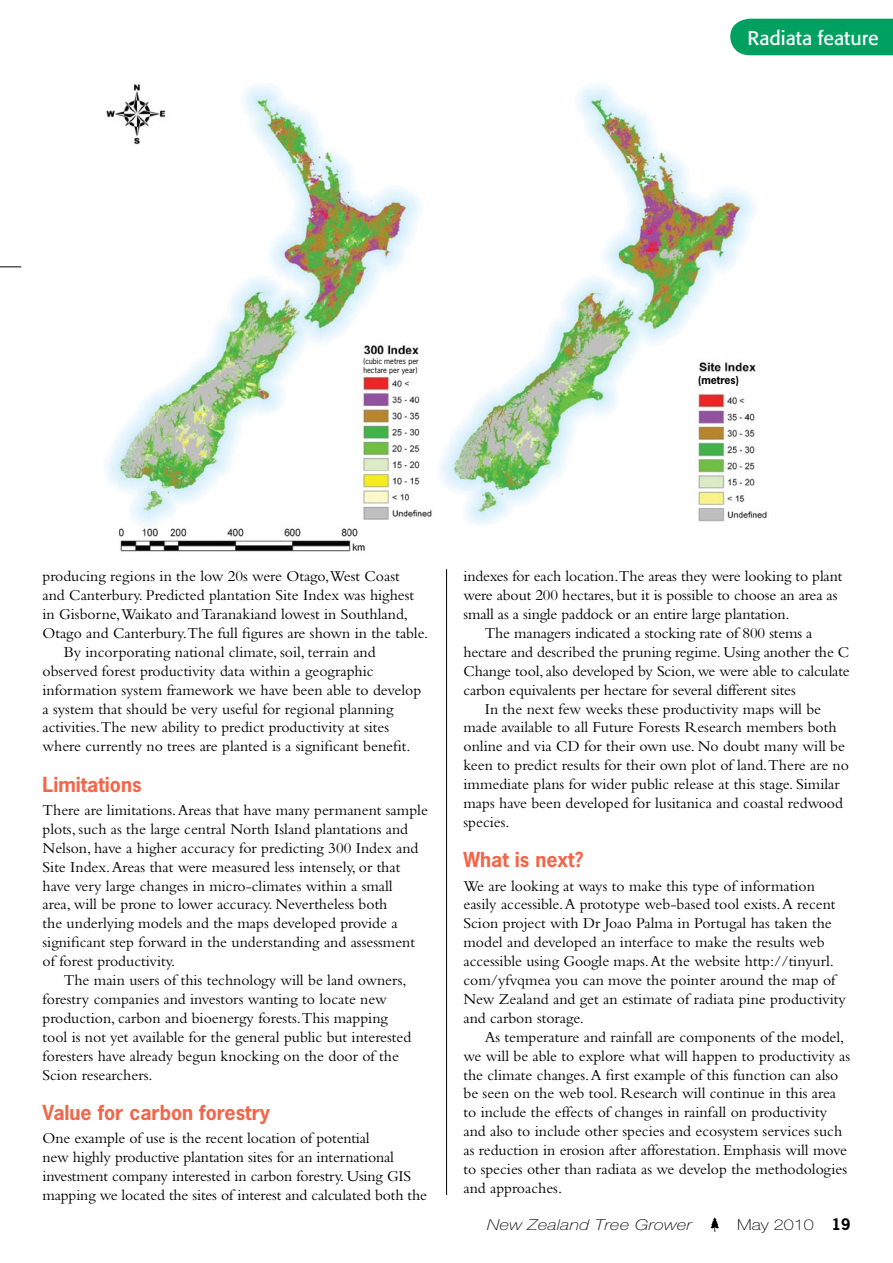
<style>
.page{position:relative;width:893px;height:1263px;background:#fff}
.page>*{position:absolute;margin:0;border:0;box-sizing:border-box;transform-origin:0 0}
.t1{font:700 19.5px "News Gothic";color:#f26649}
.t2{font:19.5px "Formata";color:#fff}
.t3{font:15.75px/18.9px "Bembo";color:#000}
.t4{font:italic 100 15px "Helvetica Neue";letter-spacing:.02em;color:#000;scale:1.2 1}
.t5{font:100 15px "Helvetica Neue";color:#000;scale:1.2 1}
.t6{font:700 10.5px "News Gothic";color:#000}
.t7{font:7.5px/9px "News Gothic";color:#000}
.s1{font-family:"News Gothic";font-weight:700}
</style>
<div class="page">
<svg style="left:0;top:267px;width:21px;height:1px"></svg>
<div style="left:730px;top:19px;width:163px;height:36px;background:#00a160"></div>
<img style="left:105px;top:84px;width:662px;height:468px">
<div style="left:365px;top:77px;width:91px;height:49px;background:#fff"></div>
<div style="left:695px;top:77px;width:91px;height:48px;background:#fff"></div>
<div style="left:363px;top:356px;width:54px;height:16px;background:#fff"></div>
<div style="left:697px;top:374px;width:54px;height:16px;background:#fff"></div>
<hr style="left:446px;top:569px;width:1px;height:626px;background:#000">
<svg style="left:711px;top:1217px;width:8px;height:14px"></svg>
<p class="t2" style="left:748px;top:26px;width:133px">Radiata feature</p>
<p class="t7" style="left:363px;top:357px;width:57px">(cubic metres per hectare per year)</p>
<p class="t6" style="left:698px;top:373px;width:43px">(metres)</p>
<p class="t3" style="left:43px;top:566px;width:359px">producing regions in the low 20s were Otago,West Coast</p>
<p class="t3" style="left:43px;top:585px;width:373px">and Canterbury. Predicted plantation Site Index was highest</p>
<p class="t3" style="left:43px;top:604px;width:367px">in Gisborne,Waikato and Taranakiand lowest in Southland,</p>
<p class="t3" style="left:43px;top:623px;width:387px">Otago and Canterbury.The full figures are shown in the table.</p>
<p class="t3" style="left:64px;top:642px;width:313px">By incorporating national climate, soil, terrain and</p>
<p class="t3" style="left:43px;top:661px;width:333px">observed forest productivity data within a geographic</p>
<p class="t3" style="left:43px;top:680px;width:380px">information system framework we have been able to develop</p>
<p class="t3" style="left:43px;top:699px;width:352px">a system that should be very useful for regional planning</p>
<p class="t3" style="left:43px;top:718px;width:348px">activities.The new ability to predict productivity at sites</p>
<p class="t3" style="left:43px;top:737px;width:369px">where currently no trees are planted is a significant benefit.</p>
<p class="t1" style="left:43px;top:771px;width:101px">Limitations</p>
<p class="t3" style="left:43px;top:800px;width:387px">There are limitations. Areas that have many permanent sample plots, such as the large central North Island plantations and Nelson, have a higher accuracy for predicting 300 Index and Site Index. Areas that were measured less intensely, or that have very large changes in micro-climates within a small<br>area, will be prone to lower accuracy. Nevertheless both<br>the underlying models and the maps developed provide a significant step forward in the understanding and assessment of forest productivity.</p>
<p class="t3" style="left:43px;top:970px;width:370px;text-indent:21px">The main users of this technology will be land owners, forestry companies and investors wanting to locate new production, carbon and bioenergy forests.This mapping tool is not yet available for the general public but interested foresters have already begun knocking on the door of the Scion researchers.</p>
<p class="t1" style="left:43px;top:1100px;width:229px">Value for carbon forestry</p>
<p class="t3" style="left:43px;top:1128px;width:386px">One example of use is the recent location of potential<br>new highly productive plantation sites for an international investment company interested in carbon forestry. Using GIS mapping we located the sites of interest and calculated both the</p>
<p class="t3" style="left:463px;top:566px;width:380px">indexes for each location.The areas they were looking to plant</p>
<p class="t3" style="left:463px;top:585px;width:375px">were about 200 hectares, but it is possible to choose an area as</p>
<p class="t3" style="left:463px;top:604px;width:327px">small as a single paddock or an entire large plantation.</p>
<p class="t3" style="left:485px;top:623px;width:329px">The managers indicated a stocking rate of 800 stems a</p>
<p class="t3" style="left:463px;top:642px;width:387px">hectare and described the pruning regime. Using another the C</p>
<p class="t3" style="left:463px;top:661px;width:388px">Change tool, also developed by Scion, we were able to calculate</p>
<p class="t3" style="left:463px;top:680px;width:334px">carbon equivalents per hectare for several different sites</p>
<p class="t3" style="left:485px;top:699px;width:338px">In the next few weeks these productivity maps will be</p>
<p class="t3" style="left:463px;top:718px;width:375px">made available to all Future Forests Research members both</p>
<p class="t3" style="left:463px;top:737px;width:383px">online and via CD for their own use. No doubt many will be</p>
<p class="t3" style="left:463px;top:755px;width:387px">keen to predict results for their own plot of land.There are no</p>
<p class="t3" style="left:463px;top:774px;width:378px">immediate plans for wider public release at this stage. Similar</p>
<p class="t3" style="left:463px;top:793px;width:381px">maps have been developed for lusitanica and coastal redwood</p>
<p class="t3" style="left:463px;top:812px;width:48px">species.</p>
<p class="t1" style="left:463px;top:847px;width:121px">What is next?</p>
<p class="t3" style="left:463px;top:876px;width:384px">We are looking at ways to make this type of information easily accessible. A prototype web-based tool exists. A recent Scion project with Dr Joao Palma in Portugal has taken the model and developed an interface to make the results web accessible using Google maps. At the website http://tinyurl. com/yfvqmea you can move the pointer around the map of New Zealand and get an estimate of radiata pine productivity and carbon storage.</p>
<p class="t3" style="left:463px;top:1027px;width:388px;text-indent:21px">As temperature and rainfall are components of the model, we will be able to explore what will happen to productivity as the climate changes. A first example of this function can also be seen on the web tool. Research will continue in this area to include the effects of changes in rainfall on productivity and also to include other species and ecosystem services such as reduction in erosion after afforestation. Emphasis will move to species other than radiata as we develop the methodologies and approaches.</p>
<p class="t4" style="left:487px;top:1216px;width:172px">New Zealand Tree Grower</p>
<p class="t5" style="left:737px;top:1216px;width:96px">May 2010 <span class="s1">19</span></p>
</div>
